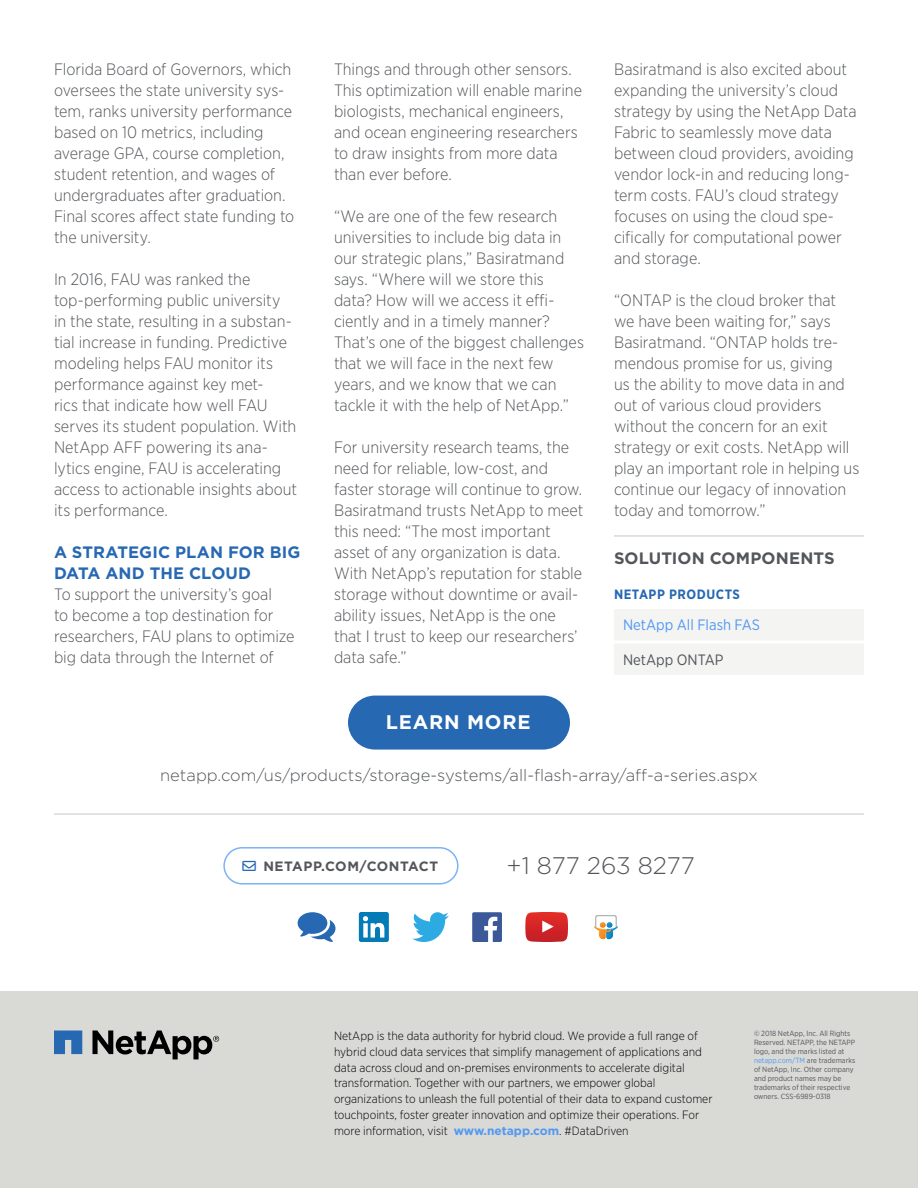
<style>
.page{position:relative;width:918px;height:1188px;background:#fff}
.page>*{position:absolute;margin:0;border:0;box-sizing:border-box;transform-origin:0 0}
.t1{font:300 24px "Gotham HTF";color:#53565a}
.t2{font:700 19.65px "Gotham HTF";letter-spacing:.04em;color:#fff}
.t3{font:300 16.5px/21px "Gotham Narrow";color:#53565a}
.t4{font:300 16.5px "Gotham HTF";color:#53565a}
.t5{font:700 16.5px/21px "Gotham HTF";letter-spacing:.005em;color:#2768b3}
.t6{font:700 16.5px "Gotham HTF";letter-spacing:.005em;color:#53565a}
.t7{font:15px "Gotham Narrow";color:#5298f1}
.t8{font:15px "Gotham Narrow";color:#53565a}
.t9{font:700 13.5px "Gotham HTF";letter-spacing:.04em;color:#53565a}
.t10{font:700 13.5px "Gotham Narrow";letter-spacing:.04em;color:#2768b3}
.t11{font:300 12px/15.8px "Gotham Narrow";color:#000}
.t12{font:7.5px/9px "Gotham Narrow";color:#53565a}
.s1{color:#2768b3}
.s2{font-family:"Gotham HTF";font-weight:700;color:#5298f1}
.s3{color:#5298f1}
</style>
<div class="page">
<hr style="left:54px;top:813px;width:810px;height:2px;background:#d9d9d6">
<div style="left:0;top:992px;width:918px;height:196px;background:#d9d9d6"></div>
<svg style="left:54px;top:1031px;width:28px;height:23px"></svg>
<svg style="left:92px;top:1030px;width:127px;height:29px"></svg>
<div style="left:223px;top:847px;width:236px;height:38px;border:2px solid #7db2f5;border-radius:18px"></div>
<div style="left:359px;top:912px;width:30px;height:30px;background:#027bb7;border-radius:2px"></div>
<svg style="left:363px;top:916px;width:21px;height:22px"></svg>
<svg style="left:412px;top:912px;width:37px;height:30px"></svg>
<div style="left:472px;top:912px;width:30px;height:30px;background:#3b5999;border-radius:2px"></div>
<svg style="left:484px;top:917px;width:13px;height:25px"></svg>
<svg style="left:525px;top:912px;width:43px;height:30px"></svg>
<svg style="left:594px;top:915px;width:24px;height:24px"></svg>
<svg style="left:298px;top:912px;width:37px;height:30px"></svg>
<hr style="left:614px;top:535px;width:250px;height:2px;background:#d9d9d6">
<div style="left:614px;top:609px;width:250px;height:66px;background:#f4f4f3"></div>
<hr style="left:614px;top:641px;width:250px;height:3px;background:#fff">
<div style="left:348px;top:696px;width:222px;height:54px;background:#2768b3;border-radius:27px"></div>
<p class="t3" style="left:54px;top:58px;width:242px">Florida Board of Governors, which oversees the state university sys&shy;tem, ranks university performance based on 10 metrics, including average GPA, course completion, student retention, and wages of undergraduates after graduation.<br>Final scores affect state funding to the university.</p>
<p class="t3" style="left:54px;top:268px;width:245px">In 2016, FAU was ranked the top-performing public university<br>in the state, resulting in a substan&shy;tial increase in funding. Predictive modeling helps FAU monitor its performance against key met-<br>rics that indicate how well FAU serves its student population. With<br>NetApp AFF powering its ana&shy;lytics engine, FAU is accelerating access to actionable insights about its performance.</p>
<p class="t5" style="left:54px;top:541px;width:248px">A STRATEGIC PLAN FOR BIG<br>DATA AND THE CLOUD</p>
<p class="t3" style="left:54px;top:583px;width:242px">To support the university’s goal<br>to become a top destination for researchers, FAU plans to optimize big data through the Internet of</p>
<p class="t3" style="left:334px;top:58px;width:250px">Things and through other sensors.<br>This optimization will enable marine biologists, mechanical engineers, and ocean engineering researchers to draw insights from more data than ever before.</p>
<p class="t3" style="left:334px;top:205px;width:252px">“We are one of the few research universities to include big data in our strategic plans,” Basiratmand says. “Where will we store this data? How will we access it effi&shy;ciently and in a timely manner?<br>That’s one of the biggest challenges that we will face in the next few years, and we know that we can tackle it with the help of NetApp.”</p>
<p class="t3" style="left:334px;top:436px;width:251px">For university research teams, the need for reliable, low-cost, and faster storage will continue to grow.<br>Basiratmand trusts NetApp to meet this need: “The most important asset of any organization is data.<br>With NetApp’s reputation for stable storage without downtime or avail&shy;ability issues, NetApp is the one that I trust to keep our researchers’ data safe.”</p>
<p class="t3" style="left:614px;top:59px;width:244px">Basiratmand is also excited about expanding the university’s cloud strategy by using the NetApp Data<br>Fabric to seamlessly move data between cloud providers, avoiding vendor lock-in and reducing long&shy;term costs. FAU’s cloud strategy focuses on using the cloud spe&shy;cifically for computational power and storage.</p>
<p class="t3" style="left:614px;top:290px;width:247px">“ONTAP is the cloud broker that we have been waiting for,” says<br>Basiratmand. “ONTAP holds tre&shy;mendous promise for us, giving<br>us the ability to move data in and out of various cloud providers without the concern for an exit strategy or exit costs. NetApp will play an important role in helping us continue our legacy of innovation today and tomorrow.”</p>
<p class="t6" style="left:614px;top:548px;width:222px">SOLUTION COMPONENTS</p>
<p class="t10" style="left:614px;top:585px;width:127px">NETAPP PRODUCTS</p>
<p class="t7" style="left:623px;top:615px;width:139px">NetApp All Flash FAS</p>
<p class="t8" style="left:623px;top:650px;width:102px">NetApp ONTAP</p>
<p class="t2" style="left:386px;top:711px;width:146px">LEARN MORE</p>
<p class="t4" style="left:160px;top:766px;width:599px">netapp.com/us/products/storage-systems/all-flash-array/aff-a-series.aspx</p>
<p class="t9" style="left:243px;top:859px;width:197px"><span class="s1">→</span> NETAPP.COM/CONTACT</p>
<h1 class="t1" style="left:506px;top:852px;width:190px">+1 877 263 8277</h1>
<p class="t11" style="left:334px;top:1028px;width:380px">NetApp is the data authority for hybrid cloud. We provide a full range of hybrid cloud data services that simplify management of applications and data across cloud and on-premises environments to accelerate digital transformation. Together with our partners, we empower global organizations to unleash the full potential of their data to expand customer touchpoints, foster greater innovation and optimize their operations. For more information, visit <span class="s2">www.netapp.com</span>. #DataDriven</p>
<p class="t12" style="left:754px;top:1029px;width:103px">© 2018 NetApp, Inc. All Rights<br>Reserved. NETAPP, the NETAPP logo, and the marks listed at <span class="s3">netapp.com/TM</span> are trademarks of NetApp, Inc. Other company and product names may be trademarks of their respective owners. CSS-6989-0318</p>
</div>
